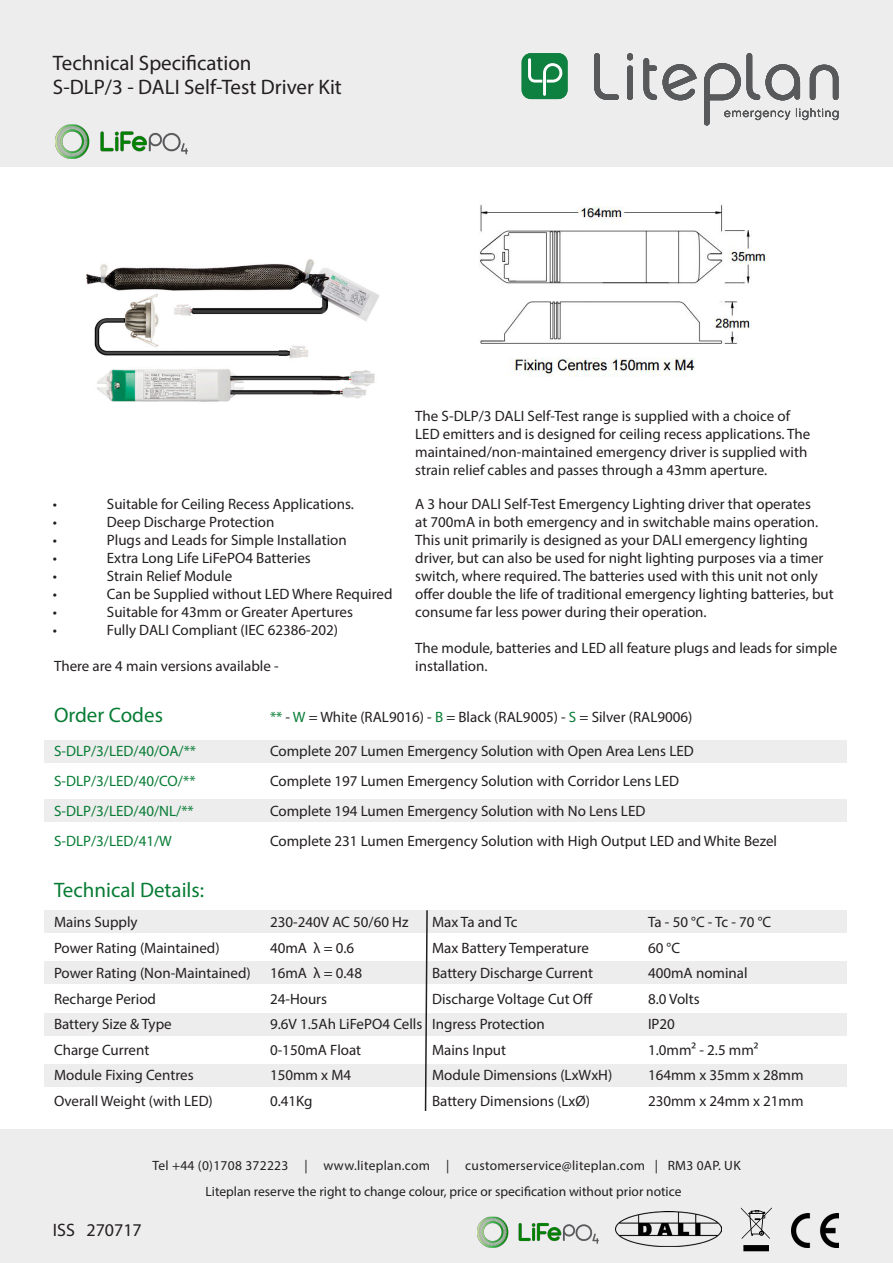
<style>
.page{position:relative;width:893px;height:1263px;background:#fff}
.page>*{position:absolute;margin:0;border:0;box-sizing:border-box;transform-origin:0 0}
.t1{font:21px "Myriad Pro";color:#231f20}
.t2{font:21px "Myriad Pro";color:#077c35}
.t3{font:18px "Myriad Pro";color:#231f20}
.t4{font:15px/18px "Myriad Pro";color:#231f20}
.t5{font:15px "Myriad Pro";color:#077c35}
.t6{font:13.5px "Myriad Pro";color:#231f20}
.t7{font:13.5px "Myriad Pro";letter-spacing:.02em;color:#231f20}
.s1{color:#077c35}
</style>
<div class="page">
<div style="left:44px;top:799px;width:802px;height:22px;background:#ededed"></div>
<div style="left:0;top:0;width:893px;height:167px;background:#ededed"></div>
<div style="left:44px;top:740px;width:802px;height:22px;background:#ededed"></div>
<div style="left:44px;top:1065px;width:802px;height:22px;background:#ededed"></div>
<div style="left:44px;top:1013px;width:802px;height:23px;background:#ededed"></div>
<div style="left:44px;top:961px;width:802px;height:23px;background:#ededed"></div>
<div style="left:44px;top:910px;width:802px;height:22px;background:#ededed"></div>
<img style="left:86px;top:259px;width:294px;height:143px">
<svg style="left:594px;top:53px;width:25px;height:47px"></svg>
<svg style="left:627px;top:53px;width:6px;height:47px"></svg>
<svg style="left:643px;top:58px;width:14px;height:42px"></svg>
<svg style="left:663px;top:64px;width:34px;height:36px"></svg>
<svg style="left:704px;top:53px;width:134px;height:72px"></svg>
<div style="left:522px;top:53px;width:46px;height:46px;background:#0e803f;border-radius:9px"></div>
<svg style="left:528px;top:58px;width:35px;height:38px"></svg>
<div style="left:0;top:1129px;width:893px;height:134px;background:#ededed"></div>
<img style="left:480px;top:204px;width:288px;height:173px">
<svg style="left:741px;top:1207px;width:31px;height:44px"></svg>
<img style="left:791px;top:1213px;width:48px;height:34px">
<svg style="left:424px;top:910px;width:5px;height:201px"></svg>
<img style="left:615px;top:1212px;width:107px;height:35px">
<img style="left:55px;top:124px;width:133px;height:35px">
<img style="left:477px;top:1216px;width:122px;height:32px">
<p class="t1" style="left:53px;top:50px;width:200px">Technical Specification</p>
<p class="t1" style="left:53px;top:74px;width:290px">S-DLP/3 - DALI Self-Test Driver Kit</p>
<p class="t4" style="left:53px;top:495px;width:6px">•</p>
<p class="t4" style="left:107px;top:495px;width:249px">Suitable for Ceiling Recess Applications.</p>
<p class="t4" style="left:53px;top:513px;width:6px">•</p>
<p class="t4" style="left:107px;top:513px;width:169px">Deep Discharge Protection</p>
<p class="t4" style="left:53px;top:531px;width:6px">•</p>
<p class="t4" style="left:107px;top:531px;width:241px">Plugs and Leads for Simple Installation</p>
<p class="t4" style="left:53px;top:549px;width:6px">•</p>
<p class="t4" style="left:107px;top:549px;width:205px">Extra Long Life LiFePO4 Batteries</p>
<p class="t4" style="left:53px;top:567px;width:6px">•</p>
<p class="t4" style="left:107px;top:567px;width:127px">Strain Relief Module</p>
<p class="t4" style="left:53px;top:585px;width:6px">•</p>
<p class="t4" style="left:107px;top:585px;width:287px">Can be Supplied without LED Where Required</p>
<p class="t4" style="left:53px;top:603px;width:6px">•</p>
<p class="t4" style="left:107px;top:603px;width:248px">Suitable for 43mm or Greater Apertures</p>
<p class="t4" style="left:53px;top:621px;width:6px">•</p>
<p class="t4" style="left:107px;top:621px;width:233px">Fully DALI Compliant (IEC 62386-202)</p>
<p class="t4" style="left:54px;top:656px;width:226px">There are 4 main versions available -</p>
<p class="t4" style="left:415px;top:406px;width:397px">The S-DLP/3 DALI Self-Test range is supplied with a choice of LED emitters and is designed for ceiling recess applications. The maintained/non-maintained emergency driver is supplied with strain relief cables and passes through a 43mm aperture.</p>
<p class="t4" style="left:415px;top:495px;width:420px">A 3 hour DALI Self-Test Emergency Lighting driver that operates<br>at 700mA in both emergency and in switchable mains operation.<br>This unit primarily is designed as your DALI emergency lighting driver, but can also be used for night lighting purposes via a timer switch, where required. The batteries used with this unit not only offer double the life of traditional emergency lighting batteries, but consume far less power during their operation.</p>
<p class="t4" style="left:415px;top:639px;width:423px">The module, batteries and LED all feature plugs and leads for simple installation.</p>
<p class="t2" style="left:54px;top:701px;width:110px">Order Codes</p>
<p class="t4" style="left:270px;top:707px;width:424px"><span class="s1">**</span> - <span class="s1">W</span> = White (RAL9016) - <span class="s1">B</span> = Black (RAL9005) - <span class="s1">S</span> = Silver (RAL9006)</p>
<p class="t5" style="left:54px;top:741px;width:144px">S-DLP/3/LED/40/OA/**</p>
<p class="t4" style="left:270px;top:741px;width:425px">Complete 207 Lumen Emergency Solution with Open Area Lens LED</p>
<p class="t5" style="left:54px;top:771px;width:143px">S-DLP/3/LED/40/CO/**</p>
<p class="t4" style="left:270px;top:771px;width:411px">Complete 197 Lumen Emergency Solution with Corridor Lens LED</p>
<p class="t5" style="left:54px;top:801px;width:141px">S-DLP/3/LED/40/NL/**</p>
<p class="t4" style="left:270px;top:801px;width:377px">Complete 194 Lumen Emergency Solution with No Lens LED</p>
<p class="t5" style="left:54px;top:831px;width:119px">S-DLP/3/LED/41/W</p>
<p class="t4" style="left:270px;top:831px;width:509px">Complete 231 Lumen Emergency Solution with High Output LED and White Bezel</p>
<p class="t2" style="left:54px;top:877px;width:152px">Technical Details:</p>
<p class="t4" style="left:54px;top:913px;width:85px">Mains Supply</p>
<p class="t4" style="left:270px;top:913px;width:140px">230-240V AC 50/60 Hz</p>
<p class="t4" style="left:432px;top:913px;width:87px">Max Ta and Tc</p>
<p class="t4" style="left:648px;top:913px;width:125px">Ta - 50 °C - Tc - 70 °C</p>
<p class="t4" style="left:54px;top:939px;width:167px">Power Rating (Maintained)</p>
<p class="t4" style="left:270px;top:939px;width:86px">40mA λ = 0.6</p>
<p class="t4" style="left:432px;top:939px;width:159px">Max Battery Temperature</p>
<p class="t4" style="left:648px;top:939px;width:34px">60 °C</p>
<p class="t4" style="left:54px;top:964px;width:198px">Power Rating (Non-Maintained)</p>
<p class="t4" style="left:270px;top:964px;width:94px">16mA λ = 0.48</p>
<p class="t4" style="left:432px;top:964px;width:163px">Battery Discharge Current</p>
<p class="t4" style="left:648px;top:964px;width:101px">400mA nominal</p>
<p class="t4" style="left:54px;top:990px;width:104px">Recharge Period</p>
<p class="t4" style="left:270px;top:990px;width:59px">24-Hours</p>
<p class="t4" style="left:432px;top:990px;width:162px">Discharge Voltage Cut Off</p>
<p class="t4" style="left:648px;top:990px;width:53px">8.0 Volts</p>
<p class="t4" style="left:54px;top:1015px;width:119px">Battery Size &amp; Type</p>
<p class="t4" style="left:270px;top:1015px;width:276px">9.6V 1.5Ah LiFePO4 Cells Ingress Protection</p>
<p class="t4" style="left:648px;top:1015px;width:28px">IP20</p>
<p class="t4" style="left:54px;top:1041px;width:97px">Charge Current</p>
<p class="t4" style="left:270px;top:1041px;width:93px">0-150mA Float</p>
<p class="t4" style="left:432px;top:1041px;width:76px">Mains Input</p>
<p class="t4" style="left:648px;top:1041px;width:112px">1.0mm² - 2.5 mm²</p>
<p class="t4" style="left:54px;top:1066px;width:141px">Module Fixing Centres</p>
<p class="t4" style="left:270px;top:1066px;width:83px">150mm x M4</p>
<p class="t4" style="left:432px;top:1066px;width:182px">Module Dimensions (LxWxH)</p>
<p class="t4" style="left:648px;top:1066px;width:157px">164mm x 35mm x 28mm</p>
<p class="t4" style="left:54px;top:1092px;width:160px">Overall Weight (with LED)</p>
<p class="t4" style="left:270px;top:1092px;width:44px">0.41Kg</p>
<p class="t4" style="left:432px;top:1092px;width:159px">Battery Dimensions (LxØ)</p>
<p class="t4" style="left:648px;top:1092px;width:157px">230mm x 24mm x 21mm</p>
<p class="t7" style="left:152px;top:1157px;width:590px">Tel +44 (0)1708 372223 | www.liteplan.com | customerservice@liteplan.com | RM3 0AP. UK</p>
<p class="t3" style="left:53px;top:1218px;width:90px">ISS 270717</p>
<p class="t6" style="left:205px;top:1183px;width:478px">Liteplan reserve the right to change colour, price or specification without prior notice</p>
</div>
